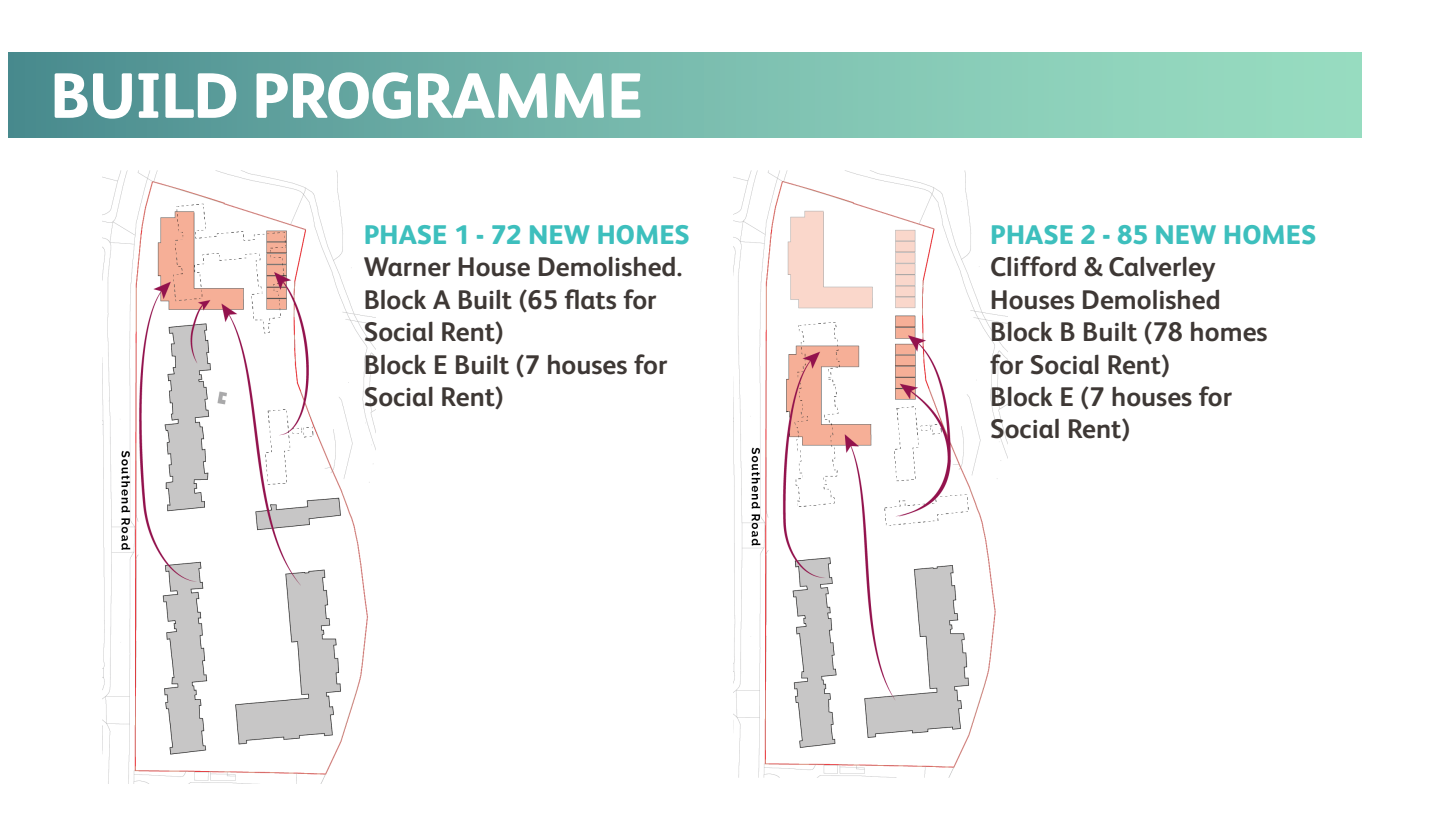
<style>
.page{position:relative;width:1455px;height:825px;background:#fff}
.page>*{position:absolute;margin:0;border:0;box-sizing:border-box;transform-origin:0 0}
.t1{font:800 64.2px "FS Albert";letter-spacing:-.02em;color:#fff}
.t2{font:700 27px "FS Albert";color:#3e3835}
.t3{font:800 27px "FS Albert";color:#3dbfbd}
</style>
<div class="page">
<div style="left:9px;top:53px;width:1352px;height:85px;background:linear-gradient(to right,#4e8f92,#9fe3c6)"></div>
<img style="left:102px;top:170px;width:274px;height:613px">
<img style="left:733px;top:170px;width:274px;height:607px">
<p class="t1" style="left:50px;top:49px;width:594px">BUILD PROGRAMME</p>
<p class="t3" style="left:364px;top:215px;width:328px">PHASE 1 - 72 NEW HOMES</p>
<p class="t2" style="left:364px;top:249px;width:320px">Warner House Demolished.</p>
<p class="t2" style="left:364px;top:281px;width:294px">Block A Built (65 flats for</p>
<p class="t2" style="left:364px;top:314px;width:141px">Social Rent)</p>
<p class="t2" style="left:364px;top:346px;width:305px">Block E Built (7 houses for</p>
<p class="t2" style="left:364px;top:378px;width:141px">Social Rent)</p>
<p class="t3" style="left:990px;top:215px;width:328px">PHASE 2 - 85 NEW HOMES</p>
<p class="t2" style="left:990px;top:249px;width:227px">Clifford &amp; Calverley</p>
<p class="t2" style="left:990px;top:281px;width:232px">Houses Demolished</p>
<p class="t2" style="left:990px;top:314px;width:279px">Block B Built (78 homes</p>
<p class="t2" style="left:990px;top:346px;width:181px">for Social Rent)</p>
<p class="t2" style="left:990px;top:378px;width:243px">Block E (7 houses for</p>
<p class="t2" style="left:990px;top:411px;width:141px">Social Rent)</p>
</div>
